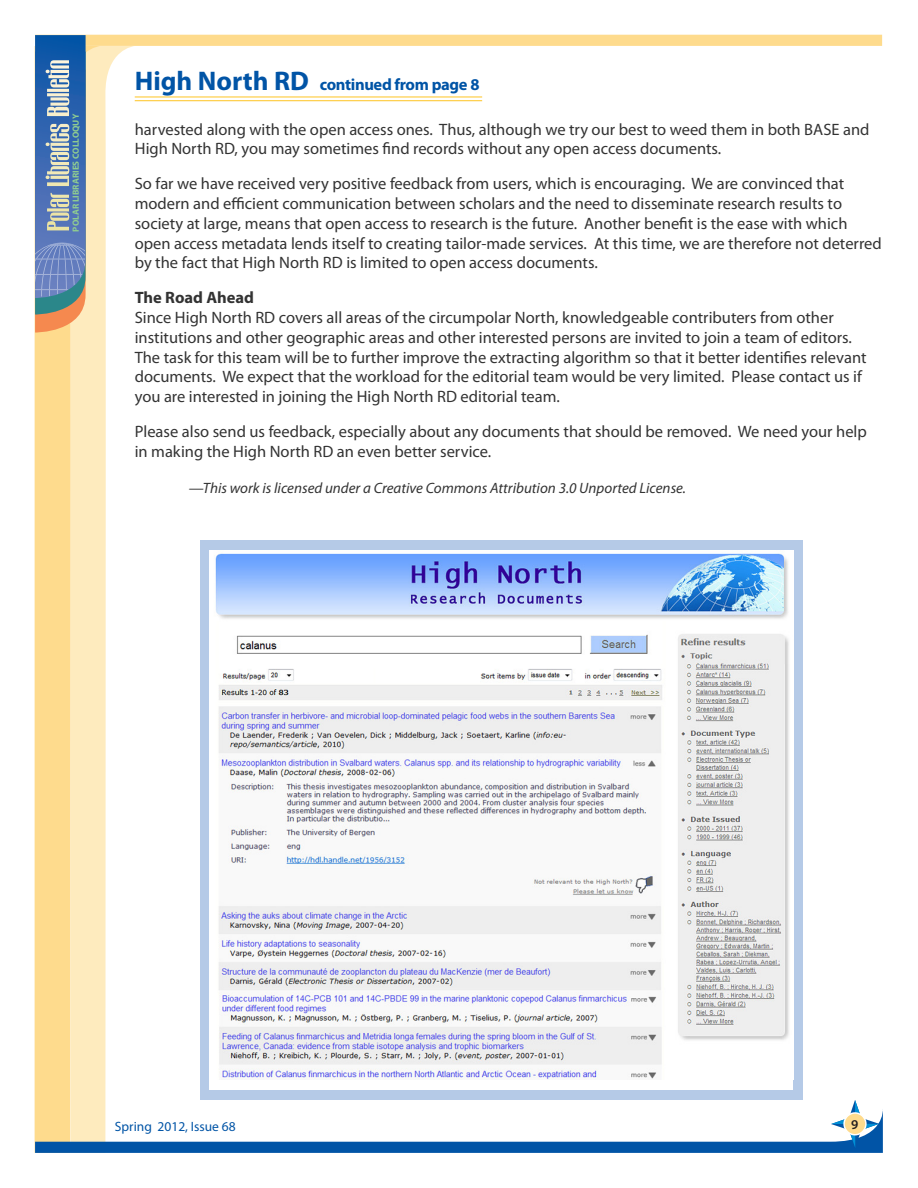
<style>
.page{position:relative;width:918px;height:1188px;background:#fff}
.page>*{position:absolute;margin:0;border:0;box-sizing:border-box;transform-origin:0 0}
.No_Spacing{font:16.5px/19.8px "Myriad Pro";color:#333}
.Headline{font:700 16.5px "Myriad Pro";letter-spacing:-.02em;color:#0154a6}
.No_Spacing-2{font:700 16.5px "Myriad Pro";color:#333}
.No_Spacing-3{font:italic 15px "Myriad Pro";color:#333}
.Masthead{font:13.5px "Myriad Pro";color:#0154a6}
.Body{font:600 13.5px "Myriad Pro";color:#231f20}
.t1{font:700 9px "Myriad Pro";color:#90cd90}
.s1{font-size:27px}
</style>
<div class="page">
<svg style="left:100px;top:333px;width:6px;height:767px;background:#feecc2"></svg>
<svg style="left:35px;top:333px;width:65px;height:767px;background:#fee2a3"></svg>
<svg style="left:35px;top:35px;width:847px;height:298px"></svg>
<div style="left:200px;top:540px;width:603px;height:560px;background:#b5cae7"></div>
<svg style="left:35px;top:1100px;width:848px;height:53px"></svg>
<div style="left:844px;top:1113px;width:22px;height:22px;background:#fedb8d;border-radius:50%"></div>
<div style="left:843px;top:1112px;width:24px;height:24px;border:2px solid #fff;border-radius:50%"></div>
<hr style="left:135px;top:97px;width:347px;height:1px;background:#fec422">
<hr style="left:135px;top:100px;width:347px;height:1px;background:#fec422">
<div style="left:209px;top:1051px;width:584px;height:39px;background:#fff"></div>
<img style="left:209px;top:551px;width:584px;height:528px">
<p class="t1" style="left:70px;top:232px;width:119px;rotate:-90deg">POLAR LIBRARIES COLLOQUY</p>
<p class="Headline" style="left:135px;top:74px;width:346px"><span class="s1">High North RD</span> continued from page 8</p>
<p class="No_Spacing" style="left:135px;top:119px;width:736px">harvested along with the open access ones. Thus, although we try our best to weed them in both BASE and<br>High North RD, you may sometimes find records without any open access documents.</p>
<p class="No_Spacing" style="left:135px;top:174px;width:749px">So far we have received very positive feedback from users, which is encouraging. We are convinced that modern and efficient communication between scholars and the need to disseminate research results to society at large, means that open access to research is the future. Another benefit is the ease with which open access metadata lends itself to creating tailor-made services. At this time, we are therefore not deterred by the fact that High North RD is limited to open access documents.</p>
<p class="No_Spacing-2" style="left:135px;top:287px;width:121px">The Road Ahead</p>
<p class="No_Spacing" style="left:135px;top:307px;width:733px">Since High North RD covers all areas of the circumpolar North, knowledgeable contributers from other institutions and other geographic areas and other interested persons are invited to join a team of editors.<br>The task for this team will be to further improve the extracting algorithm so that it better identifies relevant documents. We expect that the workload for the editorial team would be very limited. Please contact us if you are interested in joining the High North RD editorial team.</p>
<p class="No_Spacing" style="left:135px;top:421px;width:734px">Please also send us feedback, especially about any documents that should be removed. We need your help in making the High North RD an even better service.</p>
<p class="No_Spacing-3" style="left:189px;top:479px;width:499px">—This work is licensed under a Creative Commons Attribution 3.0 Unported License.</p>
<p class="Masthead" style="left:115px;top:1118px;width:122px">Spring 2012, Issue 68</p>
<p class="Body" style="left:851px;top:1116px;width:9px">9</p>
</div>
